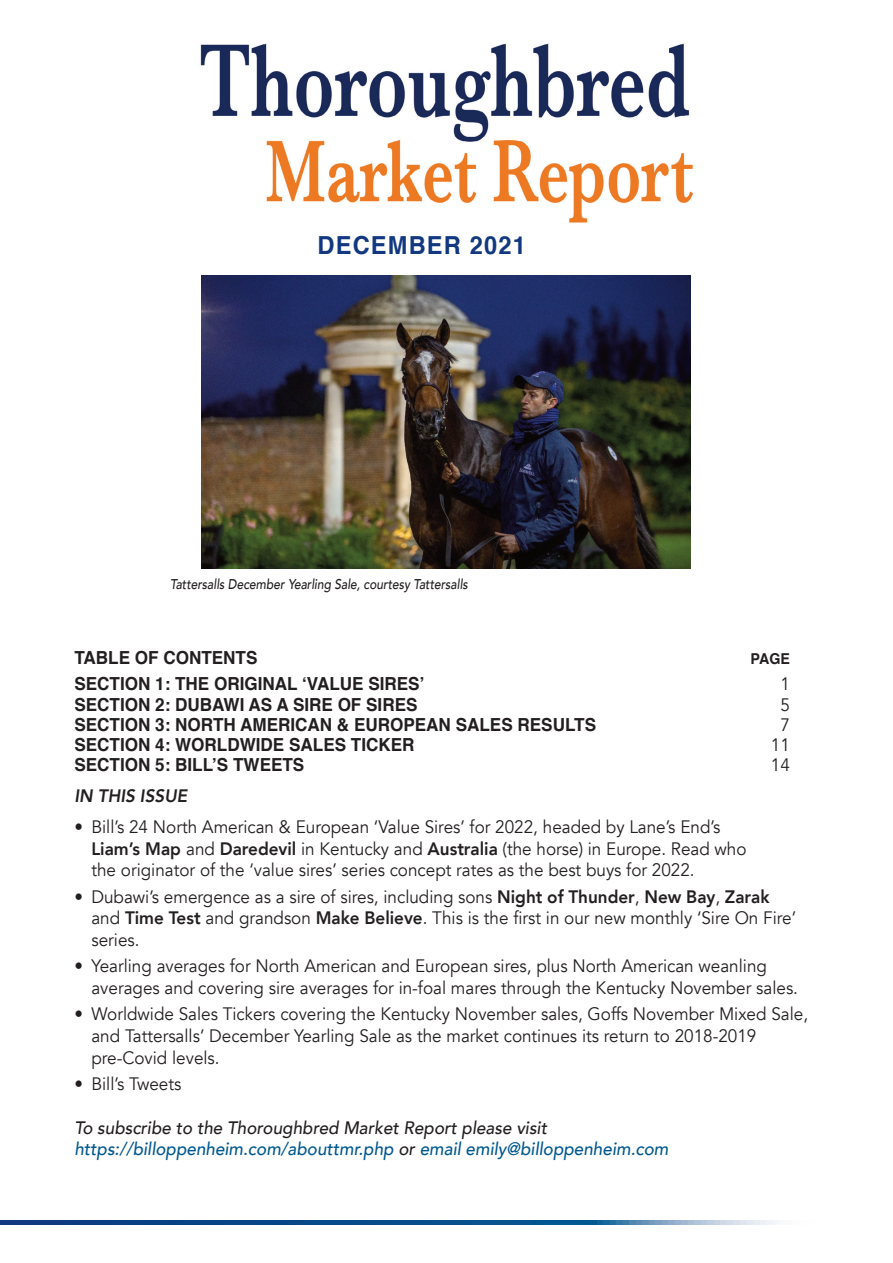
<style>
.page{position:relative;width:893px;height:1263px;background:#fff}
.page>*{position:absolute;margin:0;border:0;box-sizing:border-box;transform-origin:0 0}
.t1{font:700 24.9px "Helvetica";letter-spacing:.05em;color:#113880;scale:.95 1}
.t2{font:18px "Avenir";color:#231f20;scale:.95 1}
.t3{font:700 18px "Helvetica";color:#231f20;scale:.95 1}
.t4{font:italic 500 18px "Avenir";color:#005890;scale:.95 1}
.t5{font:italic 500 18px "Avenir";color:#231f20;scale:.95 1}
.t6{font:italic 800 18px "Avenir";color:#231f20;scale:.95 1}
.t7{font:700 15px "Helvetica";color:#231f20;scale:.95 1}
.t8{font:italic 500 14.1px "Avenir";color:#231f20;scale:.85 1}
.s1{font-weight:800}
.s2{color:#231f20}
</style>
<div class="page">
<img style="left:200px;top:43px;width:493px;height:291px">
<svg style="left:0;top:1220px;width:779px;height:5px;background:#296198"></svg>
<img style="left:202px;top:275px;width:488px;height:294px">
<p class="t1" style="left:318px;top:235px;width:221px">DECEMBER 2021</p>
<p class="t8" style="left:170px;top:574px;width:352px">Tattersalls December Yearling Sale, courtesy Tattersalls</p>
<p class="t3" style="left:74px;top:650px;width:194px">TABLE OF CONTENTS</p>
<p class="t7" style="left:751px;top:652px;width:43px">PAGE</p>
<p class="t3" style="left:74px;top:676px;width:370px">SECTION 1: THE ORIGINAL ‘VALUE SIRES’</p>
<p class="t2" style="left:780px;top:672px;width:12px">1</p>
<p class="t3" style="left:74px;top:697px;width:363px">SECTION 2: DUBAWI AS A SIRE OF SIRES</p>
<p class="t2" style="left:780px;top:692px;width:12px">5</p>
<p class="t3" style="left:74px;top:717px;width:551px">SECTION 3: NORTH AMERICAN &amp; EUROPEAN SALES RESULTS</p>
<p class="t2" style="left:780px;top:713px;width:12px">7</p>
<p class="t3" style="left:74px;top:737px;width:360px">SECTION 4: WORLDWIDE SALES TICKER</p>
<p class="t2" style="left:771px;top:733px;width:22px">11</p>
<p class="t3" style="left:74px;top:757px;width:244px">SECTION 5: BILL’S TWEETS</p>
<p class="t2" style="left:771px;top:753px;width:22px">14</p>
<p class="t6" style="left:74px;top:784px;width:120px">IN THIS ISSUE</p>
<p class="t2" style="left:74px;top:815px;width:681px">• Bill’s 24 North American &amp; European ‘Value Sires’ for 2022, headed by Lane’s End’s</p>
<p class="t2" style="left:91px;top:836px;width:691px"><span class="s1">Liam’s Map</span> and <span class="s1">Daredevil</span> in Kentucky and <span class="s1">Australia</span> (the horse) in Europe. Read who</p>
<p class="t2" style="left:91px;top:858px;width:636px">the originator of the ‘value sires’ series concept rates as the best buys for 2022.</p>
<p class="t2" style="left:74px;top:884px;width:733px">• Dubawi’s emergence as a sire of sires, including sons <span class="s1">Night of Thunder</span>, <span class="s1">New Bay</span>, <span class="s1">Zarak</span></p>
<p class="t2" style="left:91px;top:906px;width:743px">and <span class="s1">Time Test</span> and grandson <span class="s1">Make Believe</span>. This is the first in our new monthly ‘Sire On Fire’</p>
<p class="t2" style="left:91px;top:928px;width:52px">series.</p>
<p class="t2" style="left:74px;top:954px;width:730px">• Yearling averages for North American and European sires, plus North American weanling</p>
<p class="t2" style="left:91px;top:976px;width:745px">averages and covering sire averages for in-foal mares through the Kentucky November sales.</p>
<p class="t2" style="left:74px;top:1002px;width:774px">• Worldwide Sales Tickers covering the Kentucky November sales, Goffs November Mixed Sale,</p>
<p class="t2" style="left:91px;top:1024px;width:701px">and Tattersalls’ December Yearling Sale as the market continues its return to 2018-2019</p>
<p class="t2" style="left:91px;top:1046px;width:136px">pre-Covid levels.</p>
<p class="t2" style="left:74px;top:1072px;width:114px">• Bill’s Tweets</p>
<p class="t5" style="left:74px;top:1115px;width:499px">To subscribe to the Thoroughbred Market Report please visit</p>
<p class="t4" style="left:74px;top:1137px;width:627px">https://billoppenheim.com/abouttmr.php <span class="s2">or</span> email emily@billoppenheim.com</p>
</div>
